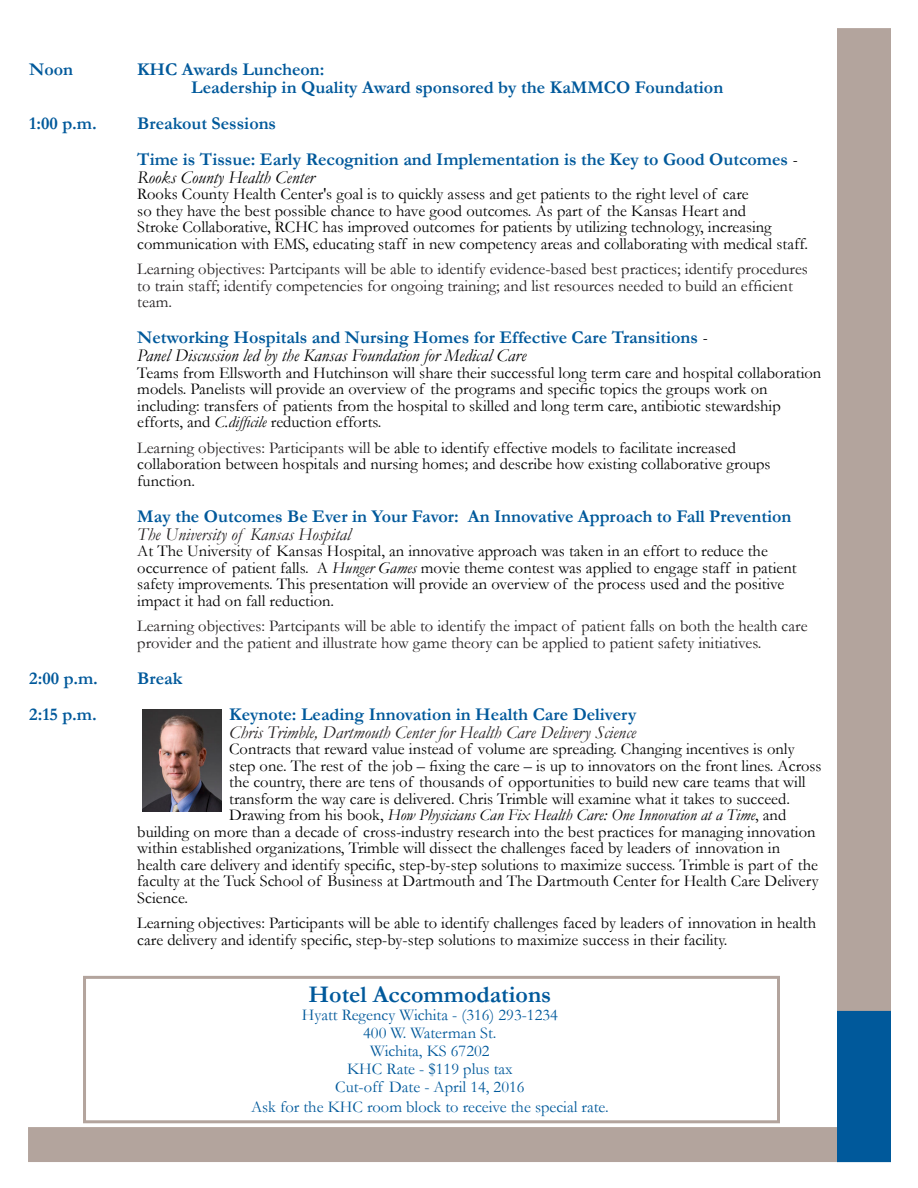
<style>
.page{position:relative;width:918px;height:1188px;background:#fff}
.page>*{position:absolute;margin:0;border:0;box-sizing:border-box;transform-origin:0 0}
.t1{font:700 24px "Garamond";color:#00599b}
.t2{font:700 18px/18px "Garamond";color:#00599b}
.t3{font:italic 18px "Garamond";color:#231f20}
.t4{font:italic 18px "Garamond";color:#000}
.t5{font:16.5px/16.5px "Garamond";color:#000}
.t6{font:16.5px/16.5px "Garamond";color:#231f20}
.t7{font:16.5px "Garamond";color:#00599b}
.t8{font:italic 16.5px "Garamond";color:#000}
.s1{font-weight:400;font-style:italic;color:#000}
.s2{font-style:italic}
.s3{color:#231f20}
.s4{font-style:normal}
</style>
<div class="page">
<div style="left:837px;top:28px;width:54px;height:986px;background:#b3a49d"></div>
<div style="left:28px;top:1127px;width:810px;height:35px;background:#b3a49d"></div>
<div style="left:837px;top:1011px;width:54px;height:151px;background:#00599b"></div>
<img style="left:143px;top:709px;width:79px;height:102px">
<div style="left:83px;top:976px;width:697px;height:147px;background:#fff;border:3px solid #b3a49d"></div>
<p class="t2" style="left:29px;top:60px;width:45px">Noon</p>
<p class="t2" style="left:137px;top:60px;width:189px">KHC Awards Luncheon:</p>
<p class="t2" style="left:191px;top:78px;width:533px">Leadership in Quality Award sponsored by the KaMMCO Foundation</p>
<p class="t2" style="left:29px;top:114px;width:69px">1:00 p.m.</p>
<p class="t2" style="left:137px;top:114px;width:140px">Breakout Sessions</p>
<p class="t2" style="left:137px;top:150px;width:661px">Time is Tissue: Early Recognition and Implementation is the Key to Good Outcomes <span class="s1">-<br>Rooks County Health Center</span></p>
<p class="t5" style="left:137px;top:185px;width:672px">Rooks County Health Center's goal is to quickly assess and get patients to the right level of care<br>so they have the best possible chance to have good outcomes. As part of the Kansas Heart and<br>Stroke Collaborative, RCHC has improved outcomes for patients by utilizing technology, increasing communication with EMS, educating staff in new competency areas and collaborating with medical staff.</p>
<p class="t6" style="left:137px;top:260px;width:672px">Learning objectives: Partcipants will be able to identify evidence-based best practices; identify procedures to train staff; identify competencies for ongoing training; and list resources needed to build an efficient team.</p>
<p class="t2" style="left:137px;top:329px;width:571px">Networking Hospitals and Nursing Homes for Effective Care Transitions <span class="s1">-</span></p>
<p class="t4" style="left:137px;top:343px;width:390px">Panel Discussion led by the Kansas Foundation for Medical Care</p>
<p class="t5" style="left:137px;top:364px;width:686px">Teams from Ellsworth and Hutchinson will share their successful long term care and hospital collaboration models. Panelists will provide an overview of the programs and specific topics the groups work on including: transfers of patients from the hospital to skilled and long term care, antibiotic stewardship efforts, and <span class="s2">C.difficile</span> reduction efforts.</p>
<p class="t5" style="left:137px;top:439px;width:635px"><span class="s3">Learning objectives: Participants will</span> be able to identify effective models to facilitate increased collaboration between hospitals and nursing homes; and describe how existing collaborative groups function.</p>
<p class="t2" style="left:137px;top:507px;width:656px">May the Outcomes Be Ever in Your Favor: An Innovative Approach to Fall Prevention</p>
<p class="t3" style="left:137px;top:522px;width:215px">The University of Kansas Hospital</p>
<p class="t5" style="left:137px;top:542px;width:661px">At The University of Kansas Hospital, an innovative approach was taken in an effort to reduce the occurrence of patient falls. A <span class="s2">Hunger Games</span> movie theme contest was applied to engage staff in patient safety improvements. This presentation will provide an overview of the process used and the positive impact it had on fall reduction.</p>
<p class="t6" style="left:137px;top:617px;width:672px">Learning objectives: Partcipants will be able to identify the impact of patient falls on both the health care provider and the patient and illustrate how game theory can be applied to patient safety initiatives.</p>
<p class="t2" style="left:29px;top:669px;width:70px">2:00 p.m.</p>
<p class="t2" style="left:137px;top:669px;width:47px">Break</p>
<p class="t2" style="left:29px;top:705px;width:69px">2:15 p.m.</p>
<p class="t2" style="left:229px;top:705px;width:409px">Keynote: Leading Innovation in Health Care Delivery</p>
<p class="t3" style="left:229px;top:720px;width:408px">Chris Trimble, Dartmouth Center for Health Care Delivery Science</p>
<p class="t5" style="left:229px;top:740px;width:567px">Contracts that reward value instead of volume are spreading. Changing incentives is only</p>
<p class="t5" style="left:229px;top:757px;width:594px">step one. The rest of the job – fixing the care – is up to innovators on the front lines. Across</p>
<p class="t5" style="left:229px;top:773px;width:578px">the country, there are tens of thousands of opportunities to build new care teams that will</p>
<p class="t5" style="left:229px;top:790px;width:562px">transform the way care is delivered. Chris Trimble will examine what it takes to succeed.</p>
<p class="t8" style="left:229px;top:804px;width:559px"><span class="s4">Drawing from his book,</span> How Physicians Can Fix Health Care: One Innovation at a Time<span class="s4">, and</span></p>
<p class="t5" style="left:137px;top:823px;width:680px">building on more than a decade of cross-industry research into the best practices for managing innovation</p>
<p class="t5" style="left:137px;top:839px;width:644px">within established organizations, Trimble will dissect the challenges faced by leaders of innovation in</p>
<p class="t5" style="left:137px;top:856px;width:682px">health care delivery and identify specific, step-by-step solutions to maximize success. Trimble is part of the</p>
<p class="t5" style="left:137px;top:872px;width:683px">faculty at the Tuck School of Business at Dartmouth and The Dartmouth Center for Health Care Delivery</p>
<p class="t5" style="left:137px;top:889px;width:52px">Science.</p>
<p class="t5" style="left:137px;top:914px;width:680px">Learning objectives: Participants will be able to identify challenges faced by leaders of innovation in health care delivery and identify specific, step-by-step solutions to maximize success in their facility.</p>
<p class="t1" style="left:309px;top:978px;width:244px">Hotel Accommodations</p>
<p class="t7" style="left:302px;top:1003px;width:257px">Hyatt Regency Wichita - (316) 293-1234</p>
<p class="t7" style="left:363px;top:1021px;width:135px">400 W. Waterman St.</p>
<p class="t7" style="left:370px;top:1039px;width:121px">Wichita, KS 67202</p>
<p class="t7" style="left:347px;top:1057px;width:167px">KHC Rate - $119 plus tax</p>
<p class="t7" style="left:335px;top:1075px;width:191px">Cut-off Date - April 14, 2016</p>
<p class="t7" style="left:251px;top:1096px;width:359px">Ask for the KHC room block to receive the special rate.</p>
</div>
